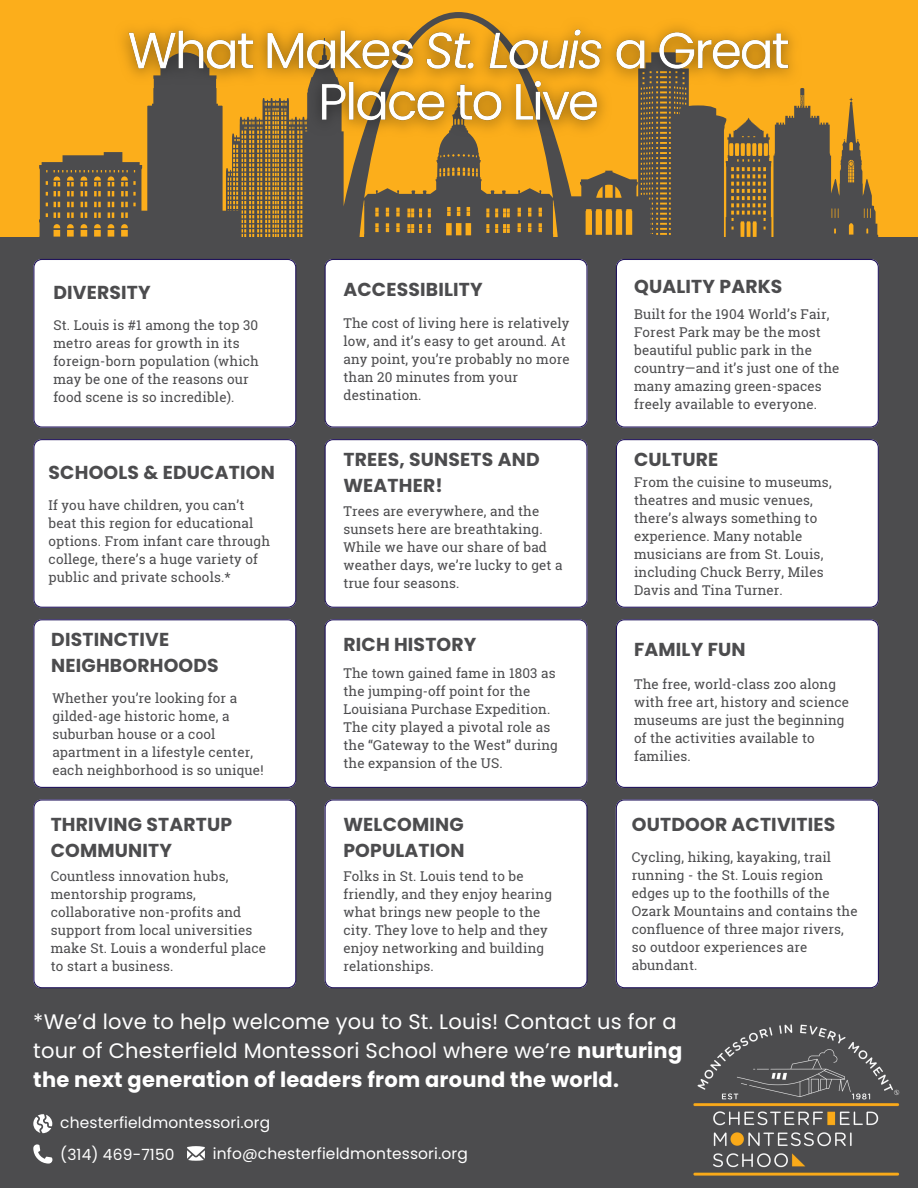
<style>
.page{position:relative;width:918px;height:1188px;background:#fcae1b}
.page>*{position:absolute;margin:0;border:0;box-sizing:border-box;transform-origin:0 0}
.t1{font:21px/29.2px "Poppins";letter-spacing:.01em;color:#fff}
.t2{font:700 18.75px/25.8px "Poppins";letter-spacing:.01em;color:#4c4c4e}
.t3{font:15.45px "Poppins";letter-spacing:.01em;color:#fff}
.t4{font:13.5px/18px "Roboto Slab";letter-spacing:.01em;color:#4c4c4e}
.s1{font-weight:700}
</style>
<div class="page">
<svg style="left:39px;top:97px;width:839px;height:141px;fill:#4c4c4e"></svg>
<div style="left:0;top:238px;width:918px;height:950px;background:#4c4c4e"></div>
<div style="left:33px;top:439px;width:263px;height:169px;background:#fff"></div>
<div style="left:33px;top:619px;width:263px;height:169px;background:#fff"></div>
<div style="left:325px;top:259px;width:263px;height:169px;background:#fff"></div>
<div style="left:325px;top:439px;width:263px;height:169px;background:#fff"></div>
<div style="left:33px;top:259px;width:263px;height:169px;background:#fff"></div>
<div style="left:616px;top:439px;width:263px;height:169px;background:#fff"></div>
<div style="left:616px;top:619px;width:263px;height:169px;background:#fff"></div>
<div style="left:325px;top:619px;width:263px;height:169px;background:#fff"></div>
<div style="left:33px;top:799px;width:263px;height:189px;background:#fff"></div>
<img style="left:693px;top:1024px;width:207px;height:152px">
<img style="left:106px;top:12px;width:706px;height:133px">
<svg style="left:33px;top:1114px;width:19px;height:19px"></svg>
<svg style="left:187px;top:1146px;width:18px;height:15px"></svg>
<svg style="left:33px;top:1144px;width:19px;height:20px"></svg>
<div style="left:616px;top:259px;width:263px;height:169px;background:#fff"></div>
<div style="left:325px;top:799px;width:263px;height:189px;background:#fff"></div>
<div style="left:616px;top:799px;width:263px;height:189px;background:#fff"></div>
<h3 class="t2" style="left:53px;top:280px;width:99px">DIVERSITY</h3>
<p class="t4" style="left:53px;top:315px;width:207px">St. Louis is #1 among the top 30 metro areas for growth in its foreign-born population (which may be one of the reasons our food scene is so incredible).</p>
<p class="t2" style="left:49px;top:460px;width:228px">SCHOOLS &amp; EDUCATION</p>
<h3 class="t4" style="left:49px;top:496px;width:223px">If you have children, you can’t beat this region for educational options. From infant care through college, there’s a huge variety of public and private schools.*</h3>
<p class="t2" style="left:51px;top:627px;width:169px">DISTINCTIVE<br>NEIGHBORHOODS</p>
<h3 class="t4" style="left:52px;top:689px;width:213px">Whether you’re looking for a gilded-age historic home, a suburban house or a cool apartment in a lifestyle center, each neighborhood is so unique!</h3>
<h3 class="t2" style="left:51px;top:812px;width:183px">THRIVING STARTUP<br>COMMUNITY</h3>
<p class="t4" style="left:51px;top:866px;width:217px">Countless innovation hubs, mentorship programs, collaborative non-profits and support from local universities make St. Louis a wonderful place to start a business.</p>
<h3 class="t2" style="left:343px;top:277px;width:141px">ACCESSIBILITY</h3>
<p class="t4" style="left:343px;top:314px;width:228px">The cost of living here is relatively low, and it’s easy to get around. At any point, you’re probably no more than 20 minutes from your destination.</p>
<h3 class="t2" style="left:343px;top:447px;width:198px">TREES, SUNSETS AND<br>WEATHER!</h3>
<p class="t4" style="left:343px;top:501px;width:221px">Trees are everywhere, and the sunsets here are breathtaking.<br>While we have our share of bad weather days, we’re lucky to get a true four seasons.</p>
<h3 class="t2" style="left:343px;top:631px;width:135px">RICH HISTORY</h3>
<p class="t4" style="left:343px;top:664px;width:216px">The town gained fame in 1803 as the jumping-off point for the<br>Louisiana Purchase Expedition.<br>The city played a pivotal role as the “Gateway to the West” during the expansion of the US.</p>
<p class="t2" style="left:343px;top:812px;width:123px">WELCOMING<br>POPULATION</p>
<p class="t4" style="left:343px;top:866px;width:210px">Folks in St. Louis tend to be friendly, and they enjoy hearing what brings new people to the city. They love to help and they enjoy networking and building relationships.</p>
<p class="t2" style="left:634px;top:274px;width:150px">QUALITY PARKS</p>
<h2 class="t4" style="left:634px;top:305px;width:207px">Built for the 1904 World’s Fair,<br>Forest Park may be the most beautiful public park in the country—and it’s just one of the many amazing green-spaces freely available to everyone.</h2>
<h3 class="t2" style="left:634px;top:447px;width:86px">CULTURE</h3>
<p class="t4" style="left:634px;top:473px;width:199px">From the cuisine to museums, theatres and music venues, there’s always something to experience. Many notable musicians are from St. Louis, including Chuck Berry, Miles<br>Davis and Tina Turner.</p>
<h3 class="t2" style="left:634px;top:637px;width:113px">FAMILY FUN</h3>
<p class="t4" style="left:634px;top:675px;width:217px">The free, world-class zoo along with free art, history and science museums are just the beginning of the activities available to families.</p>
<h4 class="t2" style="left:632px;top:812px;width:205px">OUTDOOR ACTIVITIES</h4>
<p class="t4" style="left:632px;top:847px;width:227px">Cycling, hiking, kayaking, trail running - the St. Louis region edges up to the foothills of the<br>Ozark Mountains and contains the confluence of three major rivers, so outdoor experiences are abundant.</p>
<h3 class="t1" style="left:33px;top:1007px;width:650px">*We’d love to help welcome you to St. Louis! Contact us for a tour of Chesterfield Montessori School where we’re <span class="s1">nurturing the next generation of leaders from around the world.</span></h3>
<p class="t3" style="left:60px;top:1112px;width:212px">chesterfieldmontessori.org</p>
<p class="t3" style="left:60px;top:1144px;width:116px">(314) 469-7150</p>
<h3 class="t3" style="left:213px;top:1143px;width:257px">info@chesterfieldmontessori.org</h3>
</div>
